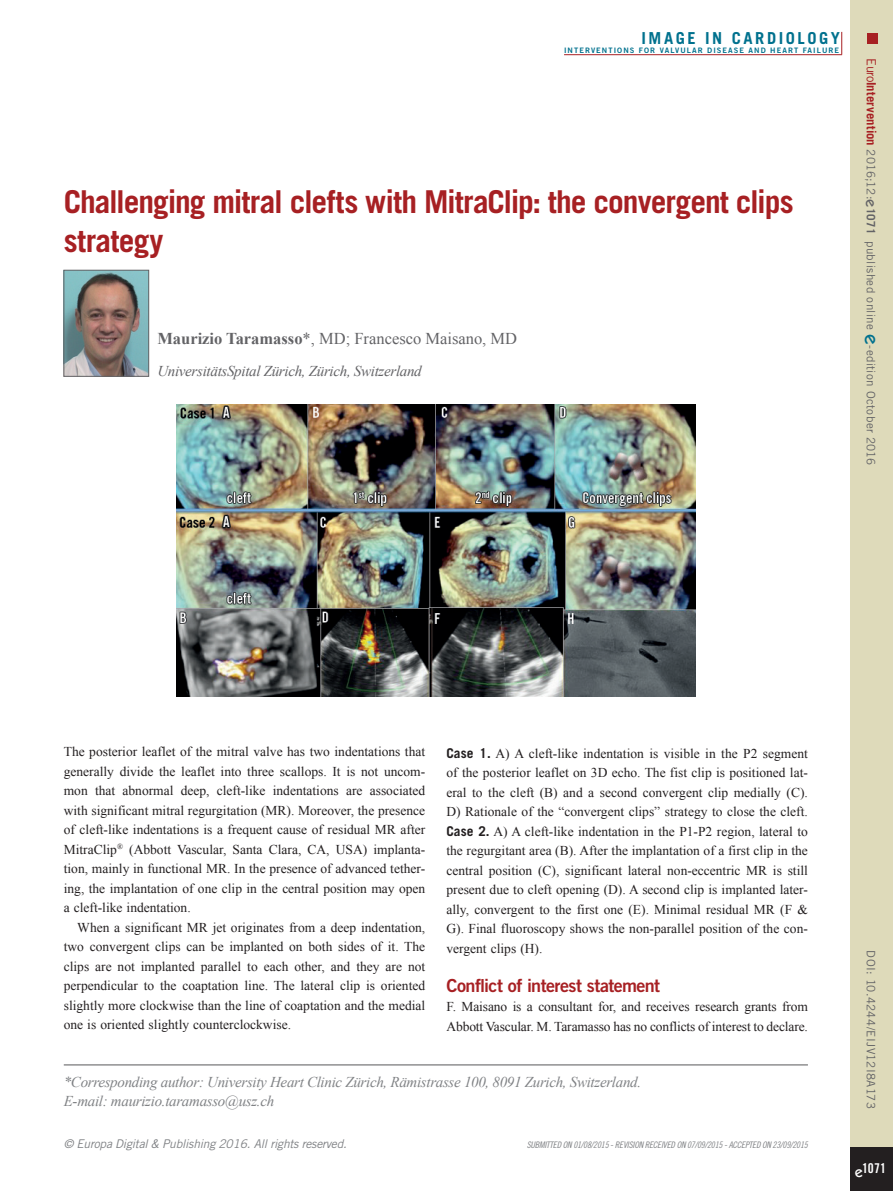
<style>
.page{position:relative;width:893px;height:1191px;background:#fff}
.page>*{position:absolute;margin:0;border:0;box-sizing:border-box;transform-origin:0 0}
.chapitre_titre{font:700 31.5px/39px "Trade Gothic LT Std";letter-spacing:-.03em;color:#a72023}
.intertitre1{font:18px "Trade Gothic LT Std Bd 2";letter-spacing:-.035em;color:#a72023}
.chapitre_auteurs{font:16.5px "Times New Roman";color:#636366}
.chapitre_tetiere{font:700 16.5px "Trade Gothic LT Std";letter-spacing:.155em;color:#00718e}
.corresponding_author{font:italic 15px/19.5px "Times New Roman";letter-spacing:-.02em;color:#808285}
.chapitre_address{font:italic 15px "Times New Roman";letter-spacing:-.02em;color:#636366}
.text_1er_paragraph{font:13.5px/19.5px "Times New Roman";letter-spacing:-.01em;color:#231f20;text-align:justify}
.text_paragraph{font:13.5px/19.5px "Times New Roman";color:#231f20;text-align:justify}
.t1{font:13.5px "Trade Gothic LT Std Bd Cn 20";color:#fff}
.t2{font:italic 12px "Trade Gothic LT Std";letter-spacing:-.02em;color:#808285}
.t3{font:11.7px "Trade Gothic LT Std";letter-spacing:.025em;color:#636366}
.t4{font:9px "Trade Gothic LT Std Cn 18 Obl";letter-spacing:-.02em;color:#808285}
.t5{font:7.5px "Trade Gothic LT Std Bd 2";letter-spacing:.145em;color:#00718e}
.s1{font-weight:700}
.s2{font-size:12.75px;color:#a72023}
.s3{font-weight:700;font-size:12.75px;color:#a72023}
.s4{font-family:"ITC Kabel Std";font-weight:500;font-size:15px}
.s5{font-family:"ITC Kabel Std";font-weight:500;font-size:19.5px;color:#00718e}
.s6{font-family:"Trade Gothic LT Std";font-weight:700}
</style>
<div class="page">
<div style="left:850px;top:0;width:43px;height:1191px;background:#dedaba"></div>
<div style="left:850px;top:1147px;width:43px;height:44px;background:#231f20"></div>
<div style="left:867px;top:34px;width:11px;height:10px;background:#a72023"></div>
<hr style="left:564px;top:54px;width:278px;height:1px;background:#a72023">
<svg style="left:841px;top:32px;width:1px;height:22px"></svg>
<hr style="left:64px;top:1064px;width:744px;height:1px;background:#57585a">
<img style="left:177px;top:404px;width:518px;height:292px">
<img style="left:66px;top:272px;width:81px;height:102px">
<div style="left:64px;top:270px;width:85px;height:106px;border:1px solid #636366"></div>
<p class="chapitre_tetiere" style="left:641px;top:28px;width:200px">IMAGE IN CARDIOLOGY</p>
<p class="t5" style="left:564px;top:45px;width:277px">INTERVENTIONS FOR VALVULAR DISEASE AND HEART FAILURE</p>
<p class="chapitre_titre" style="left:64px;top:182px;width:731px">Challenging mitral clefts with MitraClip: the convergent clips strategy</p>
<p class="chapitre_auteurs" style="left:157px;top:327px;width:361px"><span class="s1">Maurizio Taramasso</span>*, MD; Francesco Maisano, MD</p>
<p class="chapitre_address" style="left:157px;top:361px;width:266px">UniversitätsSpital Zürich, Zürich, Switzerland</p>
<p class="t3" style="left:878px;top:58px;width:408px;rotate:90deg"><span class="s2">Euro</span><span class="s3">Intervention</span> 2016;12:<span class="s4">e</span><span class="s1">1071</span> published online <span class="s5">e</span>-edition October 2016</p>
<p class="text_1er_paragraph" style="left:64px;top:742px;width:363px">The posterior leaflet of the mitral valve has two indentations that generally divide the leaflet into three scallops. It is not uncom&shy;mon that abnormal deep, cleft-like indentations are associated with significant mitral regurgitation (MR). Moreover, the presence of cleft-like indentations is a frequent cause of residual MR after MitraClip<sup>®</sup> (Abbott Vascular, Santa Clara, CA, USA) implanta&shy;tion, mainly in functional MR. In the presence of advanced tether&shy;ing, the implantation of one clip in the central position may open a cleft-like indentation.</p>
<p class="text_paragraph" style="left:64px;top:917px;width:363px;text-indent:14px">When a significant MR jet originates from a deep indentation, two convergent clips can be implanted on both sides of it. The clips are not implanted parallel to each other, and they are not perpendicular to the coaptation line. The lateral clip is oriented slightly more clockwise than the line of coaptation and the medial one is oriented slightly counterclockwise.</p>
<p class="text_1er_paragraph" style="left:446px;top:743px;width:363px"><span class="s6">Case 1.</span> A) A cleft-like indentation is visible in the P2 segment of the posterior leaflet on 3D echo. The fist clip is positioned lat&shy;eral to the cleft (B) and a second convergent clip medially (C).<br>D) Rationale of the “convergent clips” strategy to close the cleft.<br><span class="s6">Case 2.</span> A) A cleft-like indentation in the P1-P2 region, lateral to the regurgitant area (B). After the implantation of a first clip in the central position (C), significant lateral non-eccentric MR is still present due to cleft opening (D). A second clip is implanted later&shy;ally, convergent to the first one (E). Minimal residual MR (F &amp; G). Final fluoroscopy shows the non-parallel position of the con&shy;vergent clips (H).</p>
<p class="intertitre1" style="left:446px;top:974px;width:215px">Conflict of interest statement</p>
<p class="text_1er_paragraph" style="left:446px;top:996px;width:363px">F. Maisano is a consultant for, and receives research grants from<br>Abbott Vascular. M. Taramasso has no conflicts of interest to declare.</p>
<p class="corresponding_author" style="left:64px;top:1071px;width:579px">*Corresponding author: University Heart Clinic Zürich, Rämistrasse 100, 8091 Zurich, Switzerland.<br>E-mail: maurizio.taramasso@usz.ch</p>
<p class="t2" style="left:64px;top:1137px;width:285px">© Europa Digital &amp; Publishing 2016. All rights reserved.</p>
<p class="t4" style="left:527px;top:1139px;width:283px">SUBMITTED ON 01/08/2015 - REVISION RECEIVED ON 07/09/2015 - ACCEPTED ON 23/09/2015</p>
<p class="t3" style="left:878px;top:950px;width:160px;rotate:90deg">DOI: 10.4244/EIJV12I8A173</p>
<p class="t1" style="left:855px;top:1160px;width:33px"><span class="s4">e</span>1071</p>
</div>
